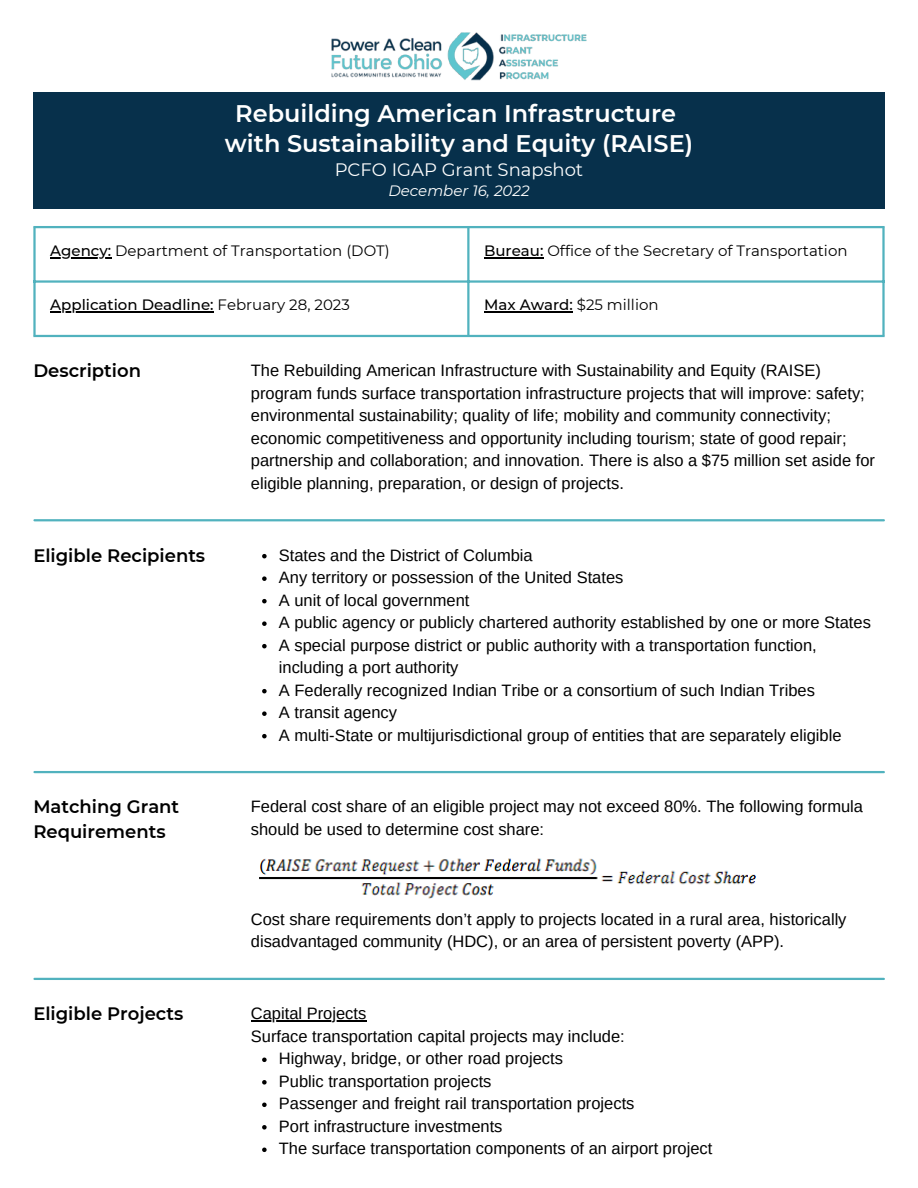
<style>
.page{position:relative;width:918px;height:1188px;background:#fff}
.page>*{position:absolute;margin:0;border:0;box-sizing:border-box;transform-origin:0 0}
.t1{font:600 24px/30.3px "Montserrat";color:#fff;text-align:center}
.t2{font:600 18px/24.8px "Montserrat";color:#000}
.t3{font:18px "Montserrat";color:#fff}
.t4{font:16.5px/22.5px "Arimo";color:#000}
.t5{font:15px "Montserrat";color:#000}
.t6{font:500 15px "Montserrat";color:#000}
.t7{font:italic 15px "Montserrat";color:#fff}
.s1{font-weight:500}
.s2{font-weight:400}
</style>
<div class="page">
<hr style="left:50px;top:257px;width:61px;height:1px;background:#000">
<hr style="left:484px;top:257px;width:59px;height:1px;background:#000">
<hr style="left:50px;top:312px;width:164px;height:1px;background:#000">
<hr style="left:484px;top:312px;width:89px;height:1px;background:#000">
<hr style="left:33px;top:228px;width:3px;height:107px;background:#51b2be">
<hr style="left:467px;top:228px;width:3px;height:107px;background:#51b2be">
<hr style="left:882px;top:228px;width:3px;height:107px;background:#51b2be">
<hr style="left:33px;top:226px;width:852px;height:2px;background:#51b2be">
<hr style="left:33px;top:280px;width:852px;height:3px;background:#51b2be">
<hr style="left:33px;top:335px;width:852px;height:2px;background:#51b2be">
<div style="left:33px;top:92px;width:852px;height:117px;background:#07304b"></div>
<hr style="left:34px;top:519px;width:850px;height:2px;background:#51b2be">
<svg style="left:262px;top:554px;width:5px;height:4px"></svg>
<svg style="left:262px;top:576px;width:5px;height:5px"></svg>
<svg style="left:262px;top:599px;width:5px;height:4px"></svg>
<svg style="left:262px;top:621px;width:5px;height:5px"></svg>
<svg style="left:262px;top:644px;width:5px;height:4px"></svg>
<svg style="left:262px;top:689px;width:5px;height:4px"></svg>
<svg style="left:262px;top:711px;width:5px;height:5px"></svg>
<svg style="left:262px;top:734px;width:5px;height:4px"></svg>
<img style="left:331px;top:33px;width:256px;height:48px">
<hr style="left:34px;top:771px;width:850px;height:2px;background:#51b2be">
<img style="left:259px;top:858px;width:497px;height:41px">
<hr style="left:34px;top:978px;width:850px;height:2px;background:#51b2be">
<svg style="left:262px;top:1058px;width:5px;height:4px"></svg>
<svg style="left:262px;top:1080px;width:5px;height:5px"></svg>
<svg style="left:262px;top:1103px;width:5px;height:4px"></svg>
<svg style="left:262px;top:1125px;width:5px;height:5px"></svg>
<svg style="left:262px;top:1148px;width:5px;height:4px"></svg>
<hr style="left:251px;top:1020px;width:115px;height:2px;background:#000">
<h1 class="t1" style="left:225px;top:98px;width:470px">Rebuilding American Infrastructure with Sustainability and Equity (RAISE)</h1>
<p class="t3" style="left:335px;top:158px;width:250px">PCFO IGAP Grant Snapshot</p>
<p class="t7" style="left:388px;top:181px;width:143px">December 16, 2022</p>
<p class="t5" style="left:50px;top:241px;width:341px"><span class="s1">Agency:</span> Department of Transportation (DOT)</p>
<p class="t5" style="left:484px;top:241px;width:365px"><span class="s1">Bureau:</span> Office of the Secretary of Transportation</p>
<p class="t6" style="left:50px;top:296px;width:301px">Application Deadline: <span class="s2">February 28, 2023</span></p>
<p class="t5" style="left:484px;top:296px;width:176px"><span class="s1">Max Award:</span> $25 million</p>
<p class="t2" style="left:33px;top:359px;width:109px">Description</p>
<p class="t4" style="left:251px;top:359px;width:626px">The Rebuilding American Infrastructure with Sustainability and Equity (RAISE) program funds surface transportation infrastructure projects that will improve: safety; environmental sustainability; quality of life; mobility and community connectivity; economic competitiveness and opportunity including tourism; state of good repair; partnership and collaboration; and innovation. There is also a $75 million set aside for eligible planning, preparation, or design of projects.</p>
<p class="t2" style="left:33px;top:543px;width:173px">Eligible Recipients</p>
<p class="t4" style="left:279px;top:544px;width:594px">States and the District of Columbia<br>Any territory or possession of the United States<br>A unit of local government<br>A public agency or publicly chartered authority established by one or more States A special purpose district or public authority with a transportation function, including a port authority<br>A Federally recognized Indian Tribe or a consortium of such Indian Tribes<br>A transit agency<br>A multi-State or multijurisdictional group of entities that are separately eligible</p>
<p class="t2" style="left:33px;top:795px;width:147px">Matching Grant<br>Requirements</p>
<p class="t4" style="left:251px;top:796px;width:614px">Federal cost share of an eligible project may not exceed 80%. The following formula should be used to determine cost share:</p>
<p class="t2" style="left:33px;top:1001px;width:151px">Eligible Projects</p>
<p class="t4" style="left:251px;top:908px;width:597px">Cost share requirements don’t apply to projects located in a rural area, historically disadvantaged community (HDC), or an area of persistent poverty (APP).</p>
<p class="t4" style="left:251px;top:1002px;width:375px">Capital Projects<br>Surface transportation capital projects may include:</p>
<p class="t4" style="left:279px;top:1047px;width:435px">Highway, bridge, or other road projects<br>Public transportation projects<br>Passenger and freight rail transportation projects<br>Port infrastructure investments<br>The surface transportation components of an airport project</p>
</div>
